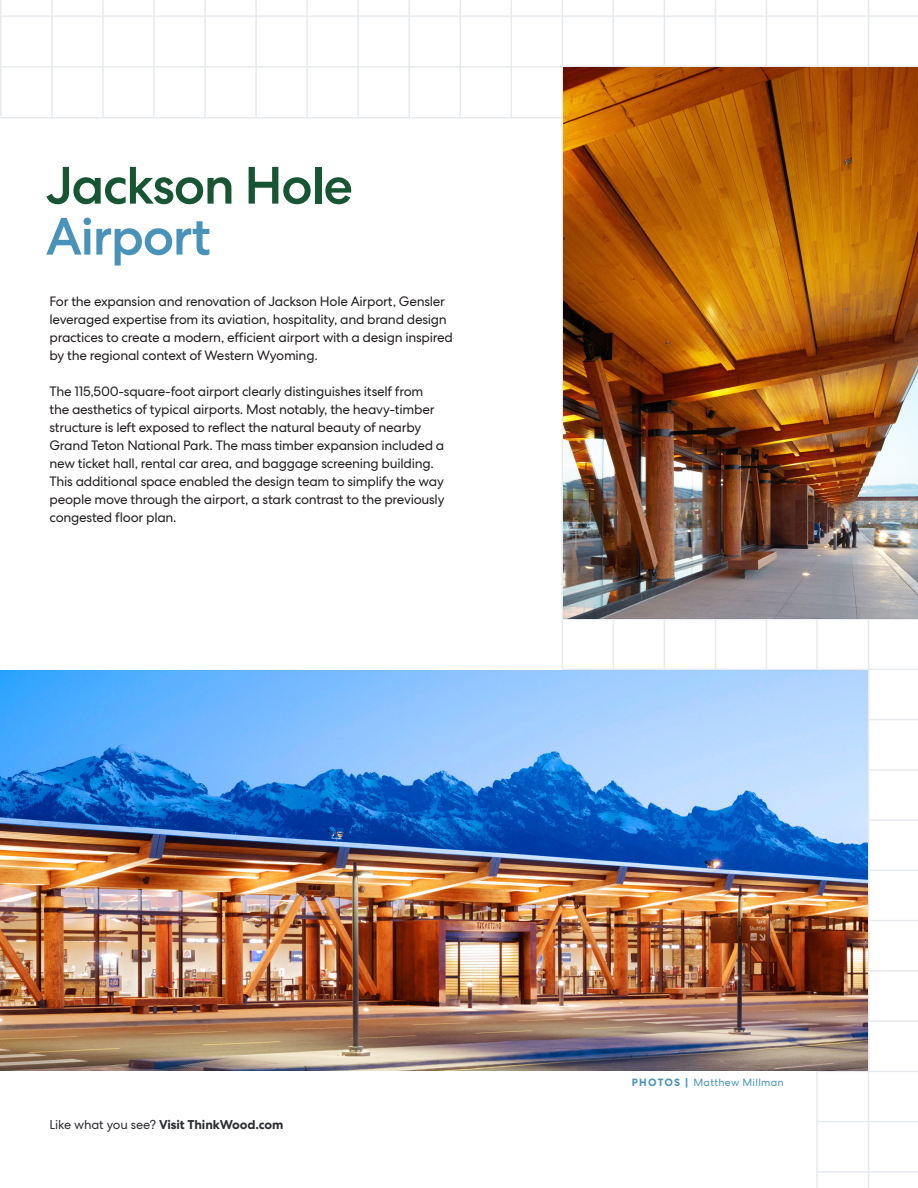
<style>
.page{position:relative;width:918px;height:1188px;background:#fff}
.page>*{position:absolute;margin:0;border:0;box-sizing:border-box;transform-origin:0 0}
.t1{font:500 52.5px/51px "Centra No 2";letter-spacing:-.03em;color:#185633}
.t2{font:13.5px/18px "Centra No 2";letter-spacing:-.02em;color:#231f20}
.t3{font:700 12.75px "Centra No 2";letter-spacing:-.01em;color:#2c2e33}
.t4{font:10.5px "Centra No 2";letter-spacing:.025em;color:#4993bb}
.s1{color:#4993bb}
.s2{font-weight:400}
.s3{font-weight:700}
</style>
<div class="page">
<hr style="left:0;top:117px;width:917px;height:1px;background:#e7eaef">
<hr style="left:0;top:15px;width:918px;height:2px;background:#e7eaef">
<hr style="left:0;top:66px;width:918px;height:2px;background:#e7eaef">
<hr style="left:868px;top:0;width:1px;height:118px;background:#e7eaef">
<hr style="left:817px;top:0;width:1px;height:118px;background:#e7eaef">
<hr style="left:766px;top:0;width:1px;height:769px;background:#e7eaef">
<hr style="left:715px;top:0;width:1px;height:769px;background:#e7eaef">
<hr style="left:664px;top:0;width:1px;height:769px;background:#e7eaef">
<hr style="left:613px;top:0;width:1px;height:769px;background:#e7eaef">
<hr style="left:511px;top:0;width:1px;height:118px;background:#e7eaef">
<hr style="left:459px;top:0;width:2px;height:118px;background:#e7eaef">
<hr style="left:408px;top:0;width:2px;height:118px;background:#e7eaef">
<hr style="left:357px;top:0;width:2px;height:118px;background:#e7eaef">
<hr style="left:306px;top:0;width:2px;height:118px;background:#e7eaef">
<hr style="left:255px;top:0;width:2px;height:118px;background:#e7eaef">
<hr style="left:204px;top:0;width:2px;height:118px;background:#e7eaef">
<hr style="left:153px;top:0;width:2px;height:118px;background:#e7eaef">
<hr style="left:102px;top:0;width:2px;height:118px;background:#e7eaef">
<hr style="left:51px;top:0;width:2px;height:118px;background:#e7eaef">
<hr style="left:0;top:0;width:2px;height:116px;background:#e7eaef">
<hr style="left:562px;top:0;width:1px;height:769px;background:#e7eaef">
<hr style="left:563px;top:669px;width:355px;height:1px;background:#e7eaef">
<hr style="left:563px;top:719px;width:355px;height:1px;background:#e7eaef">
<hr style="left:563px;top:769px;width:355px;height:2px;background:#e7eaef">
<hr style="left:818px;top:819px;width:100px;height:2px;background:#e7eaef">
<hr style="left:818px;top:870px;width:100px;height:1px;background:#e7eaef">
<hr style="left:818px;top:920px;width:100px;height:1px;background:#e7eaef">
<hr style="left:818px;top:970px;width:100px;height:2px;background:#e7eaef">
<hr style="left:818px;top:1020px;width:100px;height:2px;background:#e7eaef">
<hr style="left:818px;top:1071px;width:100px;height:1px;background:#e7eaef">
<hr style="left:818px;top:1121px;width:100px;height:1px;background:#e7eaef">
<hr style="left:818px;top:1171px;width:100px;height:2px;background:#e7eaef">
<hr style="left:563px;top:618px;width:355px;height:2px;background:#e7eaef">
<hr style="left:868px;top:466px;width:1px;height:722px;background:#e7eaef">
<hr style="left:816px;top:466px;width:2px;height:722px;background:#e7eaef">
<img style="left:0;top:670px;width:868px;height:401px">
<img style="left:563px;top:68px;width:355px;height:550px">
<p class="t1" style="left:46px;top:160px;width:309px">Jackson Hole<br><span class="s1">Airport</span></p>
<p class="t2" style="left:50px;top:292px;width:405px">For the expansion and renovation of Jackson Hole Airport, Gensler leveraged expertise from its aviation, hospitality, and brand design practices to create a modern, efficient airport with a design inspired by the regional context of Western Wyoming.</p>
<p class="t2" style="left:50px;top:382px;width:397px">The 115,500-square-foot airport clearly distinguishes itself from the aesthetics of typical airports. Most notably, the heavy-timber structure is left exposed to reflect the natural beauty of nearby Grand Teton National Park. The mass timber expansion included a new ticket hall, rental car area, and baggage screening building.<br>This additional space enabled the design team to simplify the way people move through the airport, a stark contrast to the previously congested floor plan.</p>
<p class="t3" style="left:50px;top:1117px;width:236px"><span class="s2">Like what you see?</span> Visit ThinkWood.com</p>
<p class="t4" style="left:632px;top:1076px;width:153px"><span class="s3">PHOTOS |</span> Matthew Millman</p>
</div>
